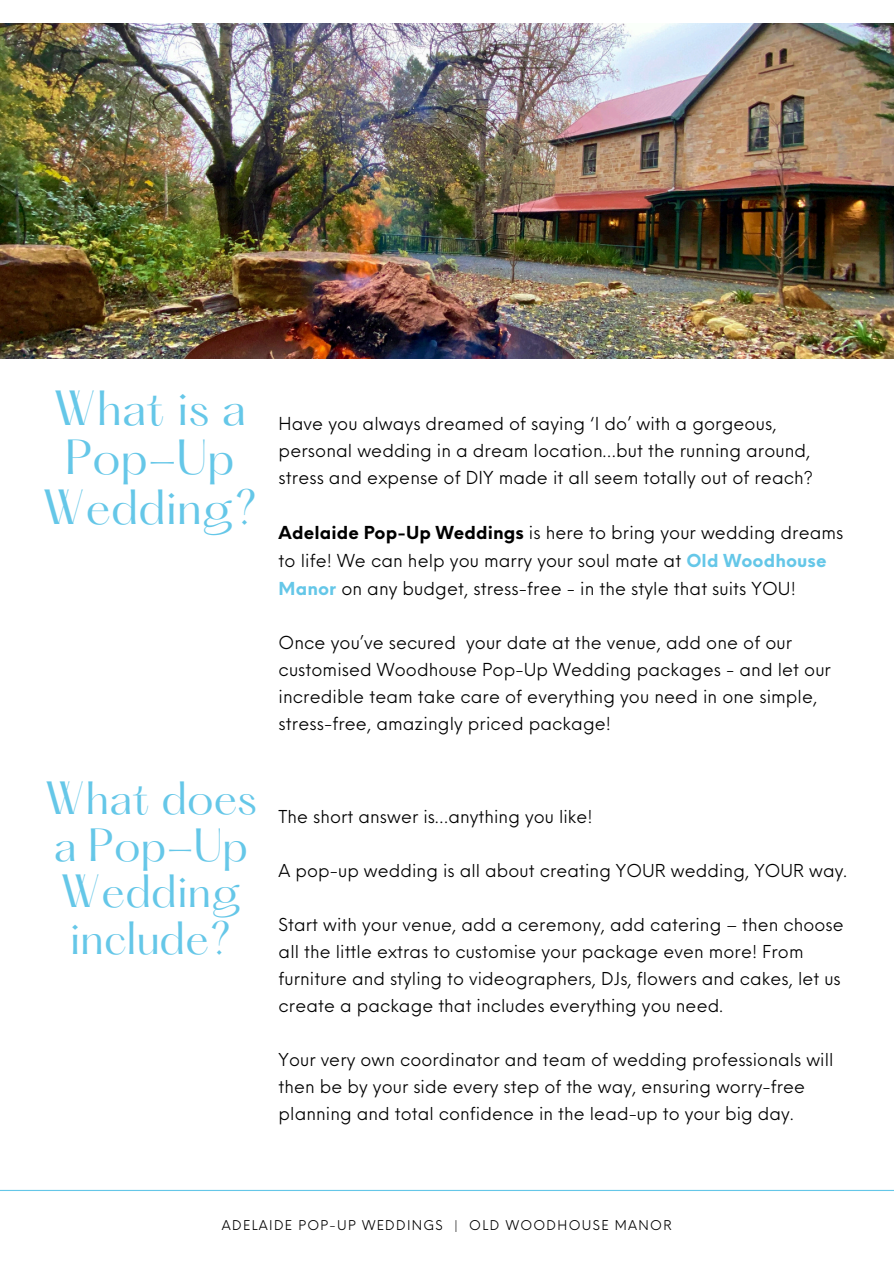
<style>
.page{position:relative;width:894px;height:1264px;background:#fff}
.page>*{position:absolute;margin:0;border:0;box-sizing:border-box;transform-origin:0 0}
.t1{font:43.05px/49.3px "Hatton";color:#65c7e8;text-align:center}
.t2{font:40.65px/46.5px "Hatton";color:#65c7e8;text-align:center}
.t3{font:17.4px/27px "Neue Einstellung";letter-spacing:.005em;color:#000}
.t4{font:13.2px "Neue Einstellung";letter-spacing:.1em;color:#000}
.s1{font-weight:700}
.s2{font-weight:700;color:#65c7e8}
</style>
<div class="page">
<img style="left:0;top:23px;width:893px;height:336px">
<hr style="left:0;top:1189px;width:893px;height:1px;background:#65c7e8">
<h2 class="t1" style="left:42px;top:388px;width:217px">What is a<br>Pop-Up<br>Wedding?</h2>
<p class="t2" style="left:44px;top:779px;width:214px">What does a Pop-Up<br>Wedding include?</p>
<h1 class="t3" style="left:278px;top:408px;width:536px">Have you always dreamed of saying ‘I do’ with a gorgeous, personal wedding in a dream location…but the running around, stress and expense of DIY made it all seem totally out of reach?</h1>
<h1 class="t3" style="left:278px;top:516px;width:566px;line-height:28.2px"><span class="s1">Adelaide Pop-Up Weddings</span> is here to bring your wedding dreams to life! We can help you marry your soul mate at <span class="s2">Old Woodhouse<br>Manor</span> on any budget, stress-free - in the style that suits YOU!</h1>
<h2 class="t3" style="left:278px;top:627px;width:553px">Once you’ve secured your date at the venue, add one of our customised Woodhouse Pop-Up Wedding packages - and let our incredible team take care of everything you need in one simple, stress-free, amazingly priced package!</h2>
<h2 class="t3" style="left:278px;top:801px;width:315px">The short answer is…anything you like!</h2>
<h2 class="t3" style="left:278px;top:855px;width:569px">A pop-up wedding is all about creating YOUR wedding, YOUR way.</h2>
<h2 class="t3" style="left:278px;top:909px;width:566px">Start with your venue, add a ceremony, add catering – then choose all the little extras to customise your package even more! From furniture and styling to videographers, DJs, flowers and cakes, let us create a package that includes everything you need.</h2>
<h2 class="t3" style="left:278px;top:1044px;width:556px">Your very own coordinator and team of wedding professionals will then be by your side every step of the way, ensuring worry-free planning and total confidence in the lead-up to your big day.</h2>
<h2 class="t4" style="left:222px;top:1213px;width:451px">ADELAIDE POP-UP WEDDINGS | OLD WOODHOUSE MANOR</h2>
</div>
